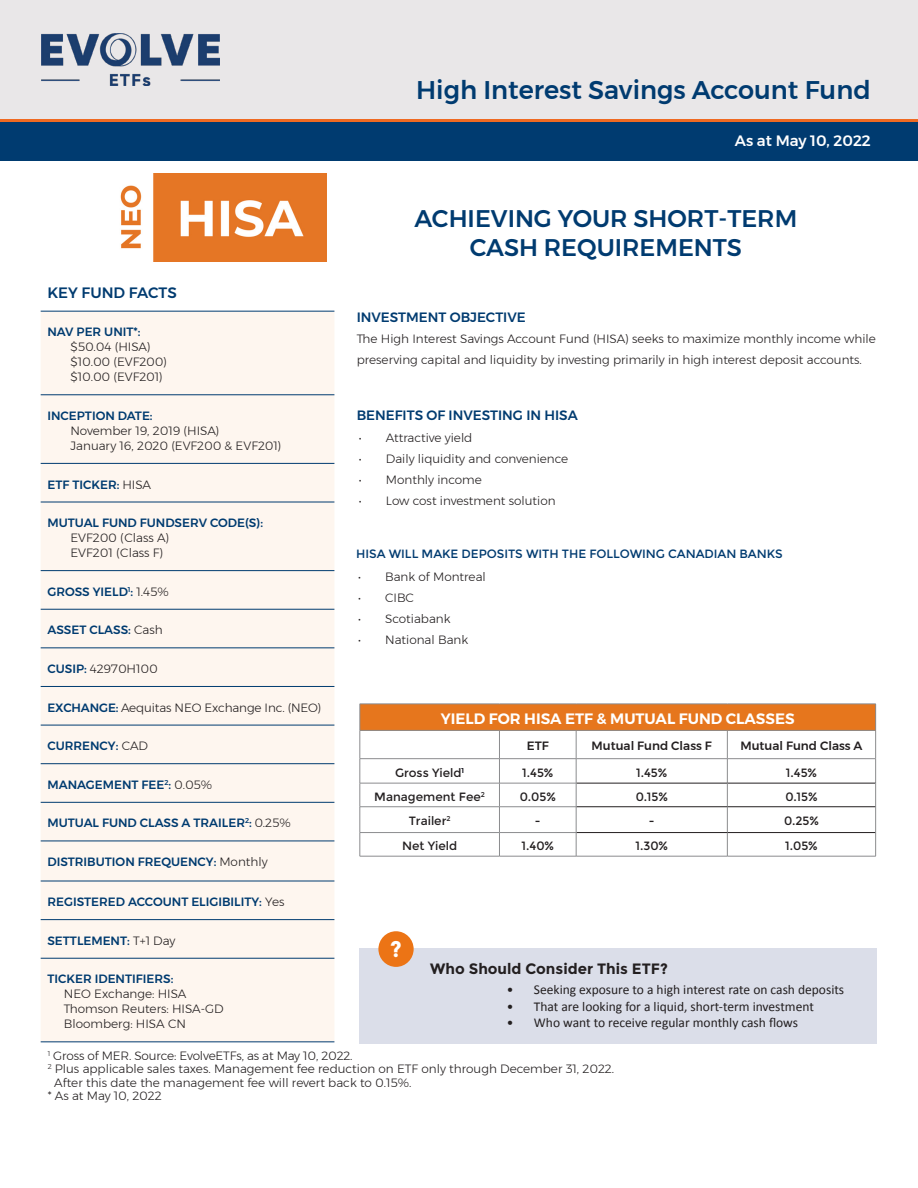
<style>
.page{position:relative;width:918px;height:1188px;background:#fff}
.page>*{position:absolute;margin:0;border:0;box-sizing:border-box;transform-origin:0 0}
.t1{font:500 25.5px "Montserrat";color:#003b70}
.t2{font:500 24px "Montserrat";color:#003b70}
.t3{font:700 22.5px "Montserrat";color:#fff}
.t4{font:600 15px "Montserrat";color:#fff}
.t5{font:700 15px "Montserrat";color:#231f20}
.t6{font:500 15px "Montserrat";color:#fff}
.t7{font:500 15px "Montserrat";color:#003b70}
.t8{font:13.5px "Calibri";color:#231f20}
.t9{font:500 13.5px "Montserrat";color:#003b70}
.t10{font:300 12px/21px "Montserrat";color:#231f20}
.t11{font:500 12px "Montserrat";color:#003b70}
.t12{font:12px "Montserrat";color:#231f20}
.t13{font:12px "Montserrat";letter-spacing:-.005em;color:#003b70}
.t14{font:500 12px "Montserrat";color:#231f20}
.s1{font-weight:300;color:#231f20}
.s2{font-weight:500;color:#003b70}
</style>
<div class="page">
<div style="left:0;top:0;width:918px;height:119px;background:#e9e7e8"></div>
<div style="left:0;top:120px;width:918px;height:41px;background:#003b70"></div>
<hr style="left:0;top:119px;width:918px;height:3px;background:#ef6a22">
<img style="left:120px;top:174px;width:207px;height:87px">
<img style="left:41px;top:33px;width:179px;height:52px">
<div style="left:41px;top:312px;width:293px;height:729px;background:#fef6ef"></div>
<hr style="left:41px;top:311px;width:293px;height:1px;background:#003b70">
<hr style="left:41px;top:394px;width:293px;height:1px;background:#003b70">
<hr style="left:41px;top:463px;width:293px;height:1px;background:#003b70">
<hr style="left:41px;top:502px;width:293px;height:1px;background:#003b70">
<hr style="left:41px;top:570px;width:293px;height:1px;background:#003b70">
<hr style="left:41px;top:609px;width:293px;height:1px;background:#003b70">
<hr style="left:41px;top:647px;width:293px;height:1px;background:#003b70">
<hr style="left:41px;top:686px;width:293px;height:1px;background:#003b70">
<hr style="left:41px;top:725px;width:293px;height:1px;background:#003b70">
<hr style="left:41px;top:763px;width:293px;height:1px;background:#003b70">
<hr style="left:41px;top:802px;width:293px;height:1px;background:#003b70">
<hr style="left:41px;top:841px;width:293px;height:1px;background:#003b70">
<hr style="left:41px;top:881px;width:293px;height:1px;background:#003b70">
<hr style="left:41px;top:919px;width:293px;height:1px;background:#003b70">
<hr style="left:41px;top:958px;width:293px;height:1px;background:#003b70">
<hr style="left:41px;top:1041px;width:293px;height:1px;background:#003b70">
<div style="left:360px;top:948px;width:517px;height:96px;background:#dbdee9"></div>
<div style="left:378px;top:931px;width:36px;height:36px;background:#ec7415;border-radius:50%"></div>
<div style="left:360px;top:704px;width:516px;height:26px;background:#e6761d"></div>
<hr style="left:727px;top:856px;width:149px;height:1px;background:#8b8c8e">
<hr style="left:576px;top:758px;width:151px;height:1px;background:#8b8c8e">
<hr style="left:360px;top:758px;width:139px;height:1px;background:#8b8c8e">
<hr style="left:727px;top:758px;width:149px;height:1px;background:#8b8c8e">
<hr style="left:727px;top:783px;width:148px;height:1px;background:#231f20">
<hr style="left:727px;top:806px;width:148px;height:1px;background:#231f20">
<hr style="left:727px;top:832px;width:148px;height:1px;background:#231f20">
<svg style="left:875px;top:705px;width:1px;height:151px"></svg>
<hr style="left:576px;top:783px;width:151px;height:1px;background:#231f20">
<hr style="left:576px;top:806px;width:151px;height:1px;background:#231f20">
<hr style="left:576px;top:832px;width:151px;height:1px;background:#231f20">
<svg style="left:727px;top:731px;width:1px;height:125px"></svg>
<hr style="left:576px;top:856px;width:151px;height:1px;background:#8b8c8e">
<hr style="left:499px;top:758px;width:77px;height:1px;background:#8b8c8e">
<hr style="left:499px;top:783px;width:77px;height:1px;background:#8b8c8e">
<hr style="left:499px;top:806px;width:77px;height:1px;background:#8b8c8e">
<hr style="left:499px;top:832px;width:77px;height:1px;background:#8b8c8e">
<svg style="left:576px;top:731px;width:1px;height:125px"></svg>
<hr style="left:499px;top:856px;width:77px;height:1px;background:#8b8c8e">
<hr style="left:360px;top:783px;width:139px;height:1px;background:#8b8c8e">
<hr style="left:360px;top:806px;width:139px;height:1px;background:#8b8c8e">
<hr style="left:360px;top:832px;width:139px;height:1px;background:#8b8c8e">
<svg style="left:499px;top:731px;width:1px;height:125px"></svg>
<hr style="left:360px;top:856px;width:139px;height:1px;background:#8b8c8e">
<hr style="left:360px;top:704px;width:139px;height:1px;background:#8b8c8e">
<svg style="left:360px;top:704px;width:1px;height:152px"></svg>
<hr style="left:499px;top:704px;width:77px;height:1px;background:#8b8c8e">
<hr style="left:576px;top:704px;width:151px;height:1px;background:#8b8c8e">
<hr style="left:727px;top:704px;width:149px;height:1px;background:#8b8c8e">
<hr style="left:360px;top:730px;width:139px;height:1px;background:#8b8c8e">
<hr style="left:499px;top:730px;width:77px;height:1px;background:#8b8c8e">
<hr style="left:576px;top:730px;width:151px;height:1px;background:#8b8c8e">
<hr style="left:727px;top:730px;width:149px;height:1px;background:#8b8c8e">
<p class="t1" style="left:416px;top:70px;width:456px">High Interest Savings Account Fund</p>
<p class="t6" style="left:735px;top:129px;width:137px">As at May 10, 2022</p>
<p class="t7" style="left:47px;top:281px;width:131px">KEY FUND FACTS</p>
<p class="t11" style="left:47px;top:323px;width:95px">NAV PER UNIT*:</p>
<p class="t10" style="left:70px;top:336px;width:82px">$50.04 (HISA)</p>
<p class="t10" style="left:71px;top:351px;width:98px">$10.00 (EVF200)</p>
<p class="t10" style="left:71px;top:366px;width:94px">$10.00 (EVF201)</p>
<p class="t11" style="left:47px;top:406px;width:107px">INCEPTION DATE:</p>
<p class="t10" style="left:70px;top:420px;width:151px">November 19, 2019 (HISA)</p>
<p class="t10" style="left:71px;top:435px;width:212px">January 16, 2020 (EVF200 &amp; EVF201)</p>
<p class="t11" style="left:47px;top:475px;width:105px">ETF TICKER: <span class="s1">HISA</span></p>
<p class="t11" style="left:47px;top:513px;width:217px">MUTUAL FUND FUNDSERV CODE(S):</p>
<p class="t10" style="left:70px;top:527px;width:100px">EVF200 (Class A)</p>
<p class="t10" style="left:71px;top:542px;width:94px">EVF201 (Class F)</p>
<p class="t11" style="left:47px;top:582px;width:123px">GROSS YIELD<sup>1</sup>: <span class="s1">1.45%</span></p>
<p class="t11" style="left:47px;top:621px;width:117px">ASSET CLASS: <span class="s1">Cash</span></p>
<p class="t10" style="left:47px;top:658px;width:112px"><span class="s2">CUSIP:</span> 42970H100</p>
<p class="t10" style="left:47px;top:697px;width:276px"><span class="s2">EXCHANGE:</span> Aequitas NEO Exchange Inc. (NEO)</p>
<p class="t11" style="left:47px;top:737px;width:102px">CURRENCY: <span class="s1">CAD</span></p>
<p class="t11" style="left:47px;top:775px;width:166px">MANAGEMENT FEE<sup>2</sup>: <span class="s1">0.05%</span></p>
<p class="t11" style="left:47px;top:814px;width:245px">MUTUAL FUND CLASS A TRAILER<sup>2</sup>: <span class="s1">0.25%</span></p>
<p class="t11" style="left:47px;top:852px;width:222px">DISTRIBUTION FREQUENCY: <span class="s1">Monthly</span></p>
<p class="t11" style="left:47px;top:892px;width:239px">REGISTERED ACCOUNT ELIGIBILITY: <span class="s1">Yes</span></p>
<p class="t11" style="left:47px;top:931px;width:129px">SETTLEMENT: <span class="s1">T+1 Day</span></p>
<p class="t11" style="left:47px;top:970px;width:127px">TICKER IDENTIFIERS:</p>
<p class="t10" style="left:64px;top:983px;width:124px">NEO Exchange: HISA</p>
<p class="t10" style="left:64px;top:998px;width:161px">Thomson Reuters: HISA-GD</p>
<p class="t10" style="left:64px;top:1013px;width:124px">Bloomberg: HISA CN</p>
<p class="t2" style="left:415px;top:200px;width:384px">ACHIEVING YOUR SHORT-TERM</p>
<p class="t2" style="left:470px;top:228px;width:274px">CASH REQUIREMENTS</p>
<p class="t9" style="left:357px;top:307px;width:171px">INVESTMENT OBJECTIVE</p>
<p class="t10" style="left:357px;top:328px;width:521px">The High Interest Savings Account Fund (HISA) seeks to maximize monthly income while preserving capital and liquidity by investing primarily in high interest deposit accounts.</p>
<p class="t9" style="left:357px;top:404px;width:223px">BENEFITS OF INVESTING IN HISA</p>
<p class="t10" style="left:359px;top:427px;width:115px">• Attractive yield</p>
<p class="t10" style="left:359px;top:448px;width:211px">• Daily liquidity and convenience</p>
<p class="t10" style="left:359px;top:469px;width:124px">• Monthly income</p>
<p class="t10" style="left:359px;top:490px;width:198px">• Low cost investment solution</p>
<p class="t13" style="left:356px;top:547px;width:428px">HISA WILL MAKE DEPOSITS WITH THE FOLLOWING CANADIAN BANKS</p>
<p class="t10" style="left:358px;top:566px;width:129px">• Bank of Montreal</p>
<p class="t10" style="left:358px;top:587px;width:57px">• CIBC</p>
<p class="t10" style="left:358px;top:608px;width:94px">• Scotiabank</p>
<p class="t10" style="left:358px;top:629px;width:112px">• National Bank</p>
<p class="t4" style="left:441px;top:707px;width:355px">YIELD FOR HISA ETF &amp; MUTUAL FUND CLASSES</p>
<p class="t14" style="left:527px;top:737px;width:23px">ETF</p>
<p class="t14" style="left:592px;top:737px;width:122px">Mutual Fund Class F</p>
<p class="t14" style="left:740px;top:737px;width:124px">Mutual Fund Class A</p>
<p class="t12" style="left:395px;top:766px;width:71px">Gross Yield<sup>1</sup></p>
<p class="t12" style="left:522px;top:766px;width:33px">1.45%</p>
<p class="t12" style="left:636px;top:766px;width:33px">1.45%</p>
<p class="t12" style="left:786px;top:766px;width:33px">1.45%</p>
<p class="t12" style="left:374px;top:790px;width:112px">Management Fee<sup>2</sup></p>
<p class="t12" style="left:520px;top:790px;width:37px">0.05%</p>
<p class="t12" style="left:636px;top:790px;width:34px">0.15%</p>
<p class="t12" style="left:785px;top:790px;width:34px">0.15%</p>
<p class="t12" style="left:409px;top:814px;width:43px">Trailer<sup>2</sup></p>
<p class="t12" style="left:535px;top:814px;width:7px">-</p>
<p class="t12" style="left:649px;top:814px;width:7px">-</p>
<p class="t12" style="left:784px;top:814px;width:36px">0.25%</p>
<p class="t12" style="left:402px;top:839px;width:57px">Net Yield</p>
<p class="t12" style="left:522px;top:839px;width:34px">1.40%</p>
<p class="t12" style="left:635px;top:839px;width:34px">1.30%</p>
<p class="t12" style="left:785px;top:839px;width:34px">1.05%</p>
<p class="t3" style="left:390px;top:936px;width:13px">?</p>
<p class="t5" style="left:430px;top:960px;width:239px">Who Should Consider This ETF?</p>
<p class="t8" style="left:507px;top:981px;width:339px">• Seeking exposure to a high interest rate on cash deposits</p>
<p class="t8" style="left:507px;top:997px;width:309px">• That are looking for a liquid, short-term investment</p>
<p class="t8" style="left:507px;top:1013px;width:293px">• Who want to receive regular monthly cash flows</p>
<p class="t10" style="left:48px;top:1049px;width:568px;line-height:13.5px"><sup>1</sup> Gross of MER. Source: EvolveETFs, as at May 10, 2022.<br><sup>2</sup> Plus applicable sales taxes. Management fee reduction on ETF only through December 31, 2022.</p>
<p class="t10" style="left:54px;top:1072px;width:359px">After this date the management fee will revert back to 0.15%.</p>
<p class="t10" style="left:48px;top:1085px;width:115px">* As at May 10, 2022</p>
</div>
